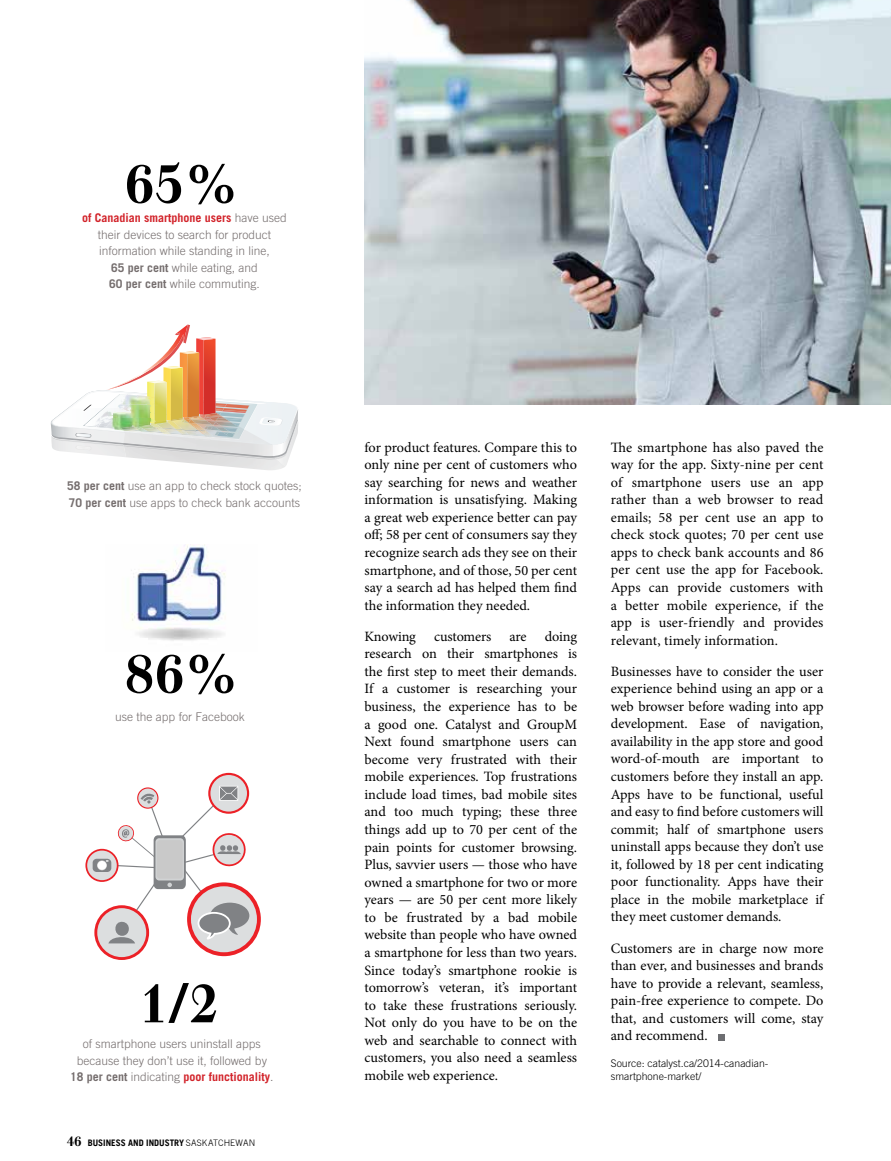
<style>
.page{position:relative;width:891px;height:1161px;background:#fff}
.page>*{position:absolute;margin:0;border:0;box-sizing:border-box;transform-origin:0 0}
.t1{font:700 54px "Justus";color:#000}
.t2{font:14.25px/17.5px "Minion Pro";color:#000;text-align:justify}
.t3{font:300 12px/16.5px "Trade Gothic";color:#756e6e;text-align:center}
.t4{font:700 12px "Trade Gothic";color:#d2232a}
.t5{font:300 10.5px/13px "Trade Gothic";color:#000}
.t6{font:700 9px "Trade Gothic LT";color:#000}
.s1{font-weight:700}
.s2{font-weight:300;color:#756e6e}
.s3{font-weight:700;color:#d2232a}
.s4{font-family:"Justus";font-size:13.5px}
.s5{font-family:"Trade Gothic";font-weight:300}
</style>
<div class="page">
<div style="left:718px;top:1034px;width:7px;height:6px;background:#6d6e71"></div>
<img style="left:364px;top:0;width:527px;height:404px">
<svg style="left:51px;top:325px;width:247px;height:133px"></svg>
<img style="left:125px;top:395px;width:26px;height:3px">
<img style="left:131px;top:545px;width:95px;height:96px">
<svg style="left:208px;top:773px;width:41px;height:41px"></svg>
<svg style="left:210px;top:775px;width:37px;height:37px"></svg>
<svg style="left:219px;top:786px;width:19px;height:1px"></svg>
<svg style="left:187px;top:882px;width:74px;height:74px"></svg>
<svg style="left:191px;top:886px;width:66px;height:66px"></svg>
<svg style="left:94px;top:905px;width:55px;height:55px"></svg>
<svg style="left:97px;top:908px;width:49px;height:49px"></svg>
<svg style="left:85px;top:849px;width:34px;height:33px"></svg>
<svg style="left:87px;top:851px;width:30px;height:29px"></svg>
<div style="left:93px;top:859px;width:18px;height:13px;background:#808285;border-radius:4px"></div>
<svg style="left:97px;top:787px;width:152px;height:156px"></svg>
<h1 class="t1" style="left:124px;top:151px;width:116px">65%</h1>
<p class="t3" style="left:98px;top:226px;width:175px">their devices to search for product information while standing in line,<br><span class="s1">65 per cent</span> while eating, and<br><span class="s1">60 per cent</span> while commuting.</p>
<p class="t4" style="left:82px;top:211px;width:206px">of Canadian smartphone users <span class="s2">have used</span></p>
<p class="t3" style="left:67px;top:478px;width:236px;text-align:left"><span class="s1">58 per cent</span> use an app to check stock quotes;<br><span class="s1">70 per cent</span> use apps to check bank accounts</p>
<h1 class="t1" style="left:124px;top:641px;width:116px">86%</h1>
<p class="t3" style="left:115px;top:709px;width:131px">use the app for Facebook</p>
<h1 class="t1" style="left:138px;top:970px;width:83px">1/2</h1>
<p class="t3" style="left:70px;top:1036px;width:205px">of smartphone users uninstall apps because they don’t use it, followed by<br><span class="s1">18 per cent</span> indicating <span class="s3">poor functionality</span>.</p>
<p class="t6" style="left:67px;top:1137px;width:190px"><span class="s4">46</span> BUSINESS AND INDUSTRY <span class="s5">SASKATCHEWAN</span></p>
<p class="t2" style="left:364px;top:438px;width:214px">for product features. Compare this to only nine per cent of customers who say searching for news and weather information is unsatisfying. Making a great web experience better can pay off; 58 per cent of consumers say they recognize search ads they see on their smartphone, and of those, 50 per cent say a search ad has helped them find the information they needed.</p>
<p class="t2" style="left:364px;top:627px;width:53px">Knowing</p>
<p class="t2" style="left:434px;top:627px;width:59px">customers</p>
<p class="t2" style="left:510px;top:627px;width:19px">are</p>
<p class="t2" style="left:364px;top:627px;width:214px;text-indent:180px">doing research on their smartphones is the first step to meet their demands.<br>If a customer is researching your business, the experience has to be a good one. Catalyst and GroupM Next found smartphone users can become very frustrated with their mobile experiences. Top frustrations include load times, bad mobile sites and too much typing; these three things add up to 70 per cent of the pain points for customer browsing.<br>Plus, savvier users — those who have owned a smartphone for two or more years — are 50 per cent more likely to be frustrated by a bad mobile website than people who have owned a smartphone for less than two years.<br>Since today’s smartphone rookie is tomorrow’s veteran, it’s important to take these frustrations seriously.<br>Not only do you have to be on the web and searchable to connect with customers, you also need a seamless mobile web experience.</p>
<p class="t2" style="left:611px;top:438px;width:214px">The smartphone has also paved the way for the app. Sixty-nine per cent of smartphone users use an app rather than a web browser to read emails; 58 per cent use an app to check stock quotes; 70 per cent use apps to check bank accounts and 86 per cent use the app for Facebook.<br>Apps can provide customers with a better mobile experience, if the app is user-friendly and provides relevant, timely information.</p>
<p class="t2" style="left:611px;top:662px;width:214px">Businesses have to consider the user experience behind using an app or a web browser before wading into app development. Ease of navigation, availability in the app store and good word-of-mouth are important to customers before they install an app.<br>Apps have to be functional, useful and easy to find before customers will commit; half of smartphone users uninstall apps because they don’t use it, followed by 18 per cent indicating poor functionality. Apps have their place in the mobile marketplace if they meet customer demands.</p>
<p class="t2" style="left:611px;top:939px;width:214px">Customers are in charge now more than ever, and businesses and brands have to provide a relevant, seamless, pain-free experience to compete. Do that, and customers will come, stay and recommend.</p>
<p class="t5" style="left:611px;top:1057px;width:159px">Source: catalyst.ca/2014-canadian&shy;smartphone-market/</p>
</div>
